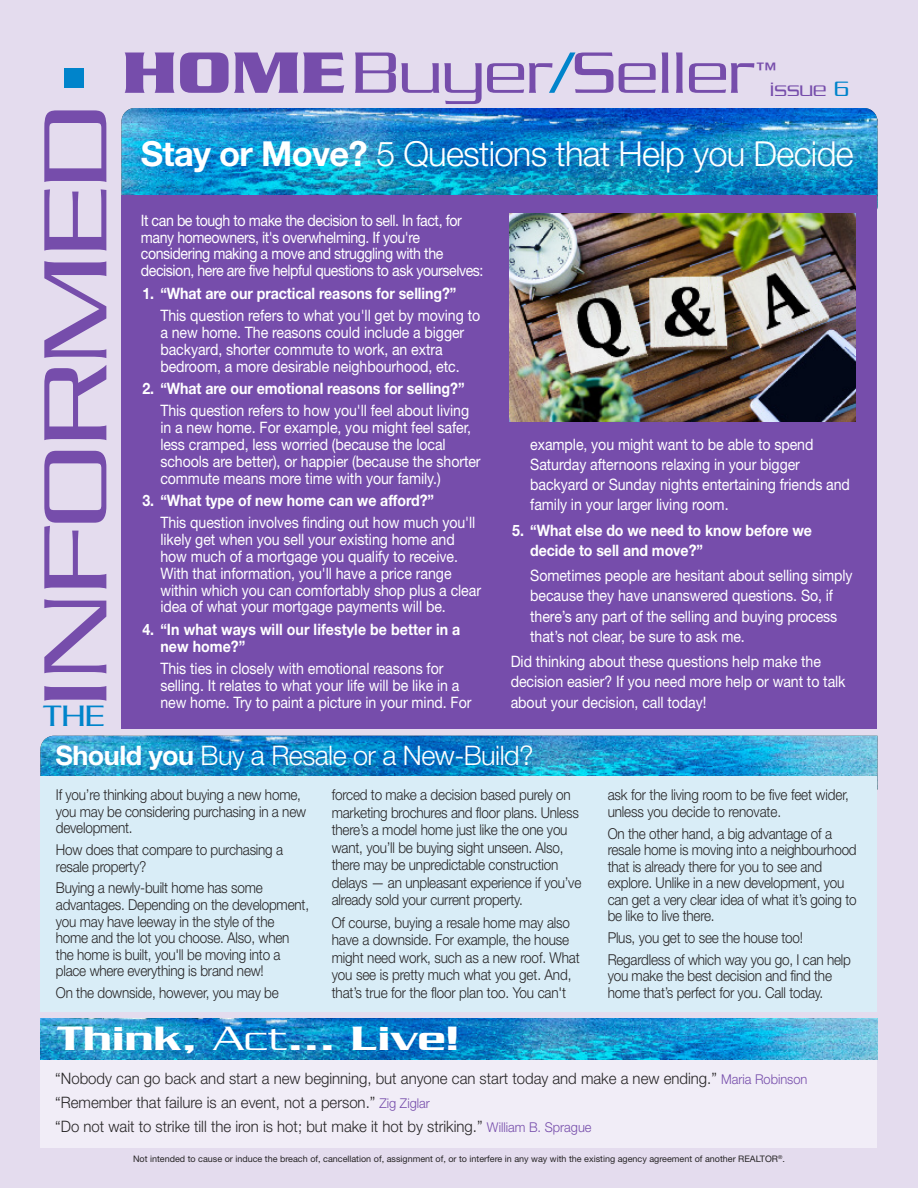
<style>
.page{position:relative;width:918px;height:1188px;background:#e4dcee}
.page>*{position:absolute;margin:0;border:0;box-sizing:border-box;transform-origin:0 0}
.t1{font:300 96.9px "Serpentine Std";color:#764dab;scale:1.27 1}
.t2{font:300 63px "Serpentine Std";color:#764dab;scale:1.12 1}
.t3{font:500 36.6px "Serpentine Std";color:#fff;scale:1.21 1}
.t4{font:300 34.5px "Helvetica Neue LT Std";letter-spacing:-.02em;color:#fff}
.t5{font:300 31.95px "Serpentine Std";color:#0084cb;scale:1.08 1}
.t6{font:300 27px "Helvetica Neue LT Std";letter-spacing:-.02em;color:#fff}
.t7{font:300 22.5px "Serpentine Std";color:#764dab}
.t8{font:300 21px "Serpentine Std";color:#764dab;scale:1.12 1}
.t9{font:15.75px/16.8px "Helvetica Neue LT Std";letter-spacing:-.005em;color:#fff;scale:.9 1}
.t10{font:300 15.75px/24px "Helvetica Neue LT Std";color:#272526;scale:.95 1}
.t11{font:700 15.75px/16.8px "Helvetica Neue LT Std";letter-spacing:-.005em;color:#fff;scale:.9 1}
.t12{font:15.75px/16.8px "Helvetica Neue LT Std";letter-spacing:-.03em;color:#fff;scale:.9 1}
.t13{font:300 15px/16.5px "Helvetica Neue LT Std";letter-spacing:-.015em;color:#272526;scale:.9 1}
.t14{font:9px "Helvetica Neue LT Std";color:#272526}
.s1{font-weight:700}
.s2{color:#0084cb}
.s3{font-weight:300}
.s4{font-size:13.5px;color:#764dab}
</style>
<div class="page">
<div style="left:40px;top:1029px;width:838px;height:119px;background:#f1edf7"></div>
<img style="left:122px;top:108px;width:756px;height:111px;border-radius:14px">
<div style="left:65px;top:68px;width:19px;height:20px;background:#0084cb"></div>
<div style="left:122px;top:196px;width:756px;height:533px;background:#764dab"></div>
<img style="left:509px;top:213px;width:346px;height:209px">
<img style="left:40px;top:736px;width:838px;height:41px">
<img style="left:40px;top:1019px;width:838px;height:41px">
<div style="left:40px;top:777px;width:838px;height:235px;background:#d9edf7"></div>
<h1 class="t1" style="left:44px;top:708px;width:476px;rotate:-90deg">INFORMED</h1>
<h3 class="t5" style="left:43px;top:705px;width:58px">THE</h3>
<h2 class="t2" style="left:122px;top:53px;width:566px"><span class="s1">HOME</span>Buyer<span class="s2">/</span>Seller</h2>
<h3 class="t8" style="left:754px;top:63px;width:22px">™</h3>
<h3 class="t7" style="left:770px;top:82px;width:81px">issue <span class="s2">6</span></h3>
<h3 class="t4" style="left:141px;top:141px;width:714px"><span class="s1">Stay or Move?</span> 5 Questions that Help you Decide</h3>
<p class="t12" style="left:141px;top:213px;width:382px">It can be tough to make the decision to sell. In fact, for many homeowners, it's overwhelming. If you're considering making a move and struggling with the decision, here are five helpful questions to ask yourselves:</p>
<p class="t11" style="left:142px;top:286px;width:350px">1. “What are our practical reasons for selling?”</p>
<p class="t9" style="left:160px;top:308px;width:357px">This question refers to what you'll get by moving to a new home. The reasons could include a bigger backyard, shorter commute to work, an extra bedroom, a more desirable neighbourhood, etc.</p>
<p class="t11" style="left:142px;top:381px;width:360px">2. “What are our emotional reasons for selling?”</p>
<p class="t9" style="left:160px;top:404px;width:357px">This question refers to how you'll feel about living in a new home. For example, you might feel safer, less cramped, less worried (because the local schools are better), or happier (because the shorter commute means more time with your family.)</p>
<p class="t11" style="left:142px;top:493px;width:326px">3. “What type of new home can we afford?”</p>
<p class="t9" style="left:160px;top:516px;width:358px">This question involves finding out how much you'll likely get when you sell your existing home and how much of a mortgage you qualify to receive.<br>With that information, you'll have a price range within which you can comfortably shop plus a clear idea of what your mortgage payments will be.</p>
<p class="t11" style="left:160px;top:622px;width:335px;text-indent:-18px">4. “In what ways will our lifestyle be better in a new home?”</p>
<p class="t9" style="left:160px;top:661px;width:347px">This ties in closely with emotional reasons for selling. It relates to what your life will be like in a new home. Try to paint a picture in your mind. For</p>
<p class="t9" style="left:530px;top:436px;width:357px;line-height:20.1px">example, you might want to be able to spend Saturday afternoons relaxing in your bigger backyard or Sunday nights entertaining friends and family in your larger living room.</p>
<p class="t11" style="left:530px;top:521px;width:315px;line-height:20.1px;text-indent:-18px">5. “What else do we need to know before we decide to sell and move?”</p>
<p class="t9" style="left:530px;top:567px;width:360px;line-height:20.1px">Sometimes people are hesitant about selling simply because they have unanswered questions. So, if there’s any part of the selling and buying process that’s not clear, be sure to ask me.</p>
<p class="t9" style="left:511px;top:653px;width:374px;line-height:20.1px">Did thinking about these questions help make the decision easier? If you need more help or want to talk</p>
<p class="t9" style="left:511px;top:695px;width:219px">about your decision, call today!</p>
<h3 class="t6" style="left:56px;top:746px;width:480px"><span class="s1">Should you</span> Buy a Resale or a New-Build?</h3>
<p class="t13" style="left:56px;top:788px;width:280px">If you’re thinking about buying a new home, you may be considering purchasing in a new development.</p>
<p class="t13" style="left:56px;top:843px;width:254px">How does that compare to purchasing a resale property?</p>
<p class="t13" style="left:56px;top:881px;width:283px">Buying a newly-built home has some advantages. Depending on the development, you may have leeway in the style of the home and the lot you choose. Also, when the home is built, you'll be moving into a place where everything is brand new!</p>
<p class="t13" style="left:56px;top:986px;width:249px">On the downside, however, you may be</p>
<p class="t13" style="left:332px;top:787px;width:279px;line-height:17.5px">forced to make a decision based purely on marketing brochures and floor plans. Unless there’s a model home just like the one you want, you’ll be buying sight unseen. Also, there may be unpredictable construction delays — an unpleasant experience if you’ve already sold your current property.</p>
<p class="t13" style="left:332px;top:915px;width:277px;line-height:17.5px">Of course, buying a resale home may also have a downside. For example, the house might need work, such as a new roof. What you see is pretty much what you get. And, that’s true for the floor plan too. You can't</p>
<h3 class="t3" style="left:57px;top:1026px;width:334px">Think, <span class="s3">Act</span>... Live!</h3>
<p class="t13" style="left:608px;top:788px;width:270px">ask for the living room to be five feet wider, unless you decide to renovate.</p>
<p class="t13" style="left:608px;top:826px;width:278px">On the other hand, a big advantage of a resale home is moving into a neighbourhood that is already there for you to see and explore. Unlike in a new development, you can get a very clear idea of what it’s going to be like to live there.</p>
<p class="t13" style="left:608px;top:928px;width:272px;line-height:21.9px">Plus, you get to see the house too!<br>Regardless of which way you go, I can help</p>
<p class="t13" style="left:608px;top:969px;width:251px">you make the best decision and find the home that’s perfect for you. Call today.</p>
<p class="t10" style="left:55px;top:1068px;width:793px">“Nobody can go back and start a new beginning, but anyone can start today and make a new ending.” <span class="s4">Maria Robinson </span>“Remember that failure is an event, not a person.” <span class="s4">Zig Ziglar<br></span>“Do not wait to strike till the iron is hot; but make it hot by striking.” <span class="s4">William B. Sprague</span></p>
<p class="t14" style="left:133px;top:1156px;width:653px">Not intended to cause or induce the breach of, cancellation of, assignment of, or to interfere in any way with the existing agency agreement of another REALTOR<sup>®</sup>.</p>
</div>
